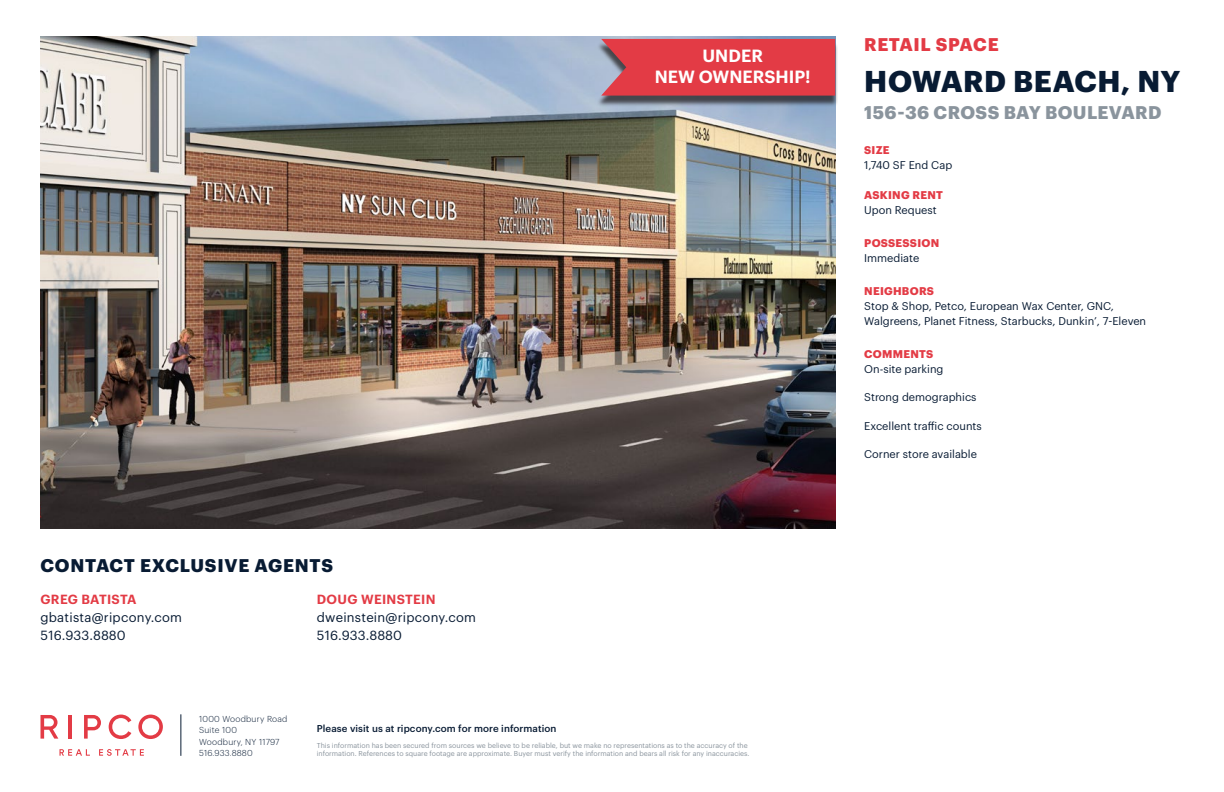
<style>
.page{position:relative;width:1224px;height:792px;background:#fff}
.page>*{position:absolute;margin:0;border:0;box-sizing:border-box;transform-origin:0 0}
.t1{font:700 29.5px "Graphik";letter-spacing:.01em;color:#081b33}
.t2{font:700 18px "Graphik";letter-spacing:.02em;color:#8a949d}
.t3{font:700 18px "Graphik";letter-spacing:.045em;color:#081b33}
.t4{font:700 18px "Graphik";letter-spacing:.03em;color:#e33b45}
.t5{font:600 17.3px/20.8px "Graphik";color:#fff;text-align:center}
.t6{font:13px/18px "Graphik";letter-spacing:.02em;color:#081b33}
.t7{font:600 13px "Graphik";letter-spacing:.025em;color:#e33b45}
.t8{font:11px/15px "Graphik";color:#081b33}
.t9{font:700 11px "Graphik";letter-spacing:.025em;color:#e33b45}
.t10{font:500 9.8px "Graphik";letter-spacing:.01em;color:#081b33}
.t11{font:300 8.5px/11.5px "Graphik";letter-spacing:.03em;color:#081b33}
.t12{font:7px/8.5px "Graphik";color:#8a949d}
</style>
<div class="page">
<img style="left:40px;top:36px;width:795px;height:492px">
<div style="left:597px;top:42px;width:241px;height:65px;background:#231f20;opacity:.75"></div>
<svg style="left:601px;top:39px;width:234px;height:57px;background:#dd414b"></svg>
<hr style="left:181px;top:714px;width:1px;height:42px;background:#081b33">
<svg style="left:60px;top:749px;width:30px;height:7px"></svg>
<svg style="left:99px;top:749px;width:45px;height:7px"></svg>
<svg style="left:41px;top:715px;width:17px;height:24px"></svg>
<hr style="left:69px;top:715px;width:3px;height:24px;background:#e33b45">
<svg style="left:109px;top:715px;width:22px;height:24px"></svg>
<svg style="left:138px;top:715px;width:25px;height:24px"></svg>
<svg style="left:84px;top:715px;width:17px;height:24px"></svg>
<h3 class="t5" style="left:655px;top:44px;width:157px">UNDER<br>NEW OWNERSHIP!</h3>
<h2 class="t3" style="left:41px;top:552px;width:294px">CONTACT EXCLUSIVE AGENTS</h2>
<h3 class="t7" style="left:41px;top:590px;width:98px">GREG BATISTA</h3>
<h3 class="t6" style="left:40px;top:607px;width:143px">gbatista@ripcony.com<br>516.933.8880</h3>
<h3 class="t7" style="left:317px;top:590px;width:120px">DOUG WEINSTEIN</h3>
<h3 class="t6" style="left:317px;top:607px;width:161px">dweinstein@ripcony.com<br>516.933.8880</h3>
<p class="t11" style="left:199px;top:712px;width:90px">1000 Woodbury Road<br>Suite 100<br>Woodbury, NY 11797<br>516.933.8880</p>
<h3 class="t10" style="left:317px;top:721px;width:241px">Please visit us at ripcony.com for more information</h3>
<p class="t12" style="left:317px;top:740px;width:434px">This information has been secured from sources we believe to be reliable, but we make no representations as to the accuracy of the information. References to square footage are approximate. Buyer must verify the information and bears all risk for any inaccuracies.</p>
<h2 class="t4" style="left:864px;top:30px;width:136px">RETAIL SPACE</h2>
<h1 class="t1" style="left:864px;top:58px;width:318px">HOWARD BEACH, NY</h1>
<h2 class="t2" style="left:864px;top:98px;width:299px">156-36 CROSS BAY BOULEVARD</h2>
<h3 class="t9" style="left:864px;top:141px;width:27px">SIZE</h3>
<h3 class="t8" style="left:864px;top:156px;width:90px">1,740 SF End Cap</h3>
<h3 class="t9" style="left:864px;top:186px;width:80px">ASKING RENT</h3>
<h3 class="t8" style="left:864px;top:201px;width:74px">Upon Request</h3>
<h3 class="t9" style="left:864px;top:234px;width:77px">POSSESSION</h3>
<h3 class="t8" style="left:864px;top:249px;width:57px">Immediate</h3>
<h3 class="t9" style="left:864px;top:282px;width:71px">NEIGHBORS</h3>
<h3 class="t8" style="left:864px;top:297px;width:283px">Stop &amp; Shop, Petco, European Wax Center, GNC,<br>Walgreens, Planet Fitness, Starbucks, Dunkin’, 7-Eleven</h3>
<h3 class="t9" style="left:864px;top:345px;width:71px">COMMENTS</h3>
<h3 class="t8" style="left:864px;top:360px;width:81px">On-site parking</h3>
<h3 class="t8" style="left:864px;top:389px;width:114px">Strong demographics</h3>
<h3 class="t8" style="left:864px;top:417px;width:119px">Excellent traffic counts</h3>
<h3 class="t8" style="left:864px;top:446px;width:114px">Corner store available</h3>
</div>
